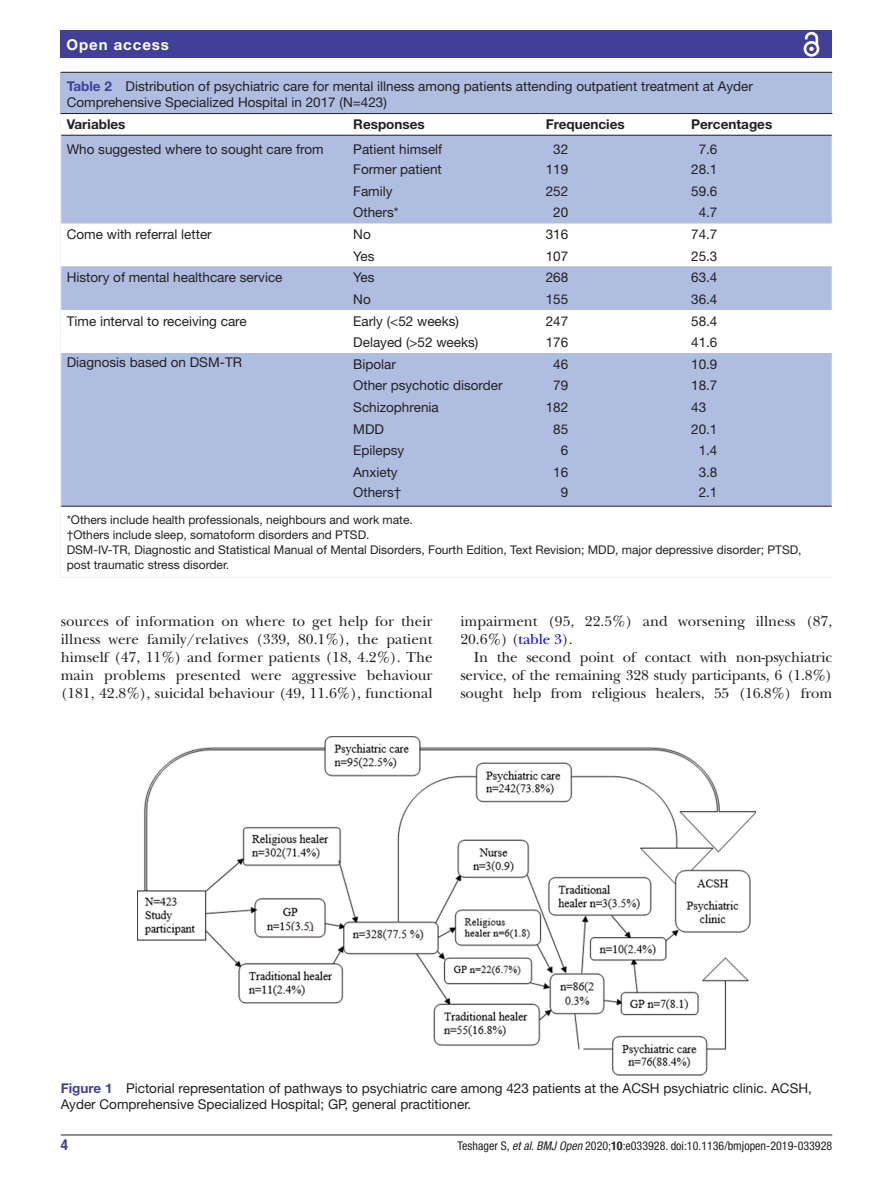
<style>
.page{position:relative;width:893px;height:1191px;background:#fff}
.page>*{position:absolute;margin:0;border:0;box-sizing:border-box;transform-origin:0 0}
.t1{font:15px/18px "New Baskerville";color:#231f20;text-align:justify}
.t2{font:700 15px "Helvetica Neue LT Std";letter-spacing:.065em;color:#fff}
.t3{font:700 condensed 15px "Helvetica Neue LT Std";color:#414099}
.t4{font:13.5px/16.5px "Helvetica Neue LT Std";color:#231f20}
.t5{font:700 13.5px "Helvetica Neue LT Std";color:#231f20}
.t6{font:12px/15px "Helvetica Neue LT Std";color:#231f20}
.t7{font:condensed 12px "Helvetica Neue LT Std";color:#231f20}
.s1{font-weight:700;color:#414099}
.s2{color:#00f}
.s3{font-style:italic}
.s4{font-weight:700}
</style>
<div class="page">
<hr style="left:61px;top:1134px;width:771px;height:1px;background:#231f20">
<div style="left:61px;top:31px;width:771px;height:27px;background:#414099"></div>
<svg style="left:803px;top:31px;width:17px;height:26px"></svg>
<div style="left:61px;top:73px;width:771px;height:505px;background:#afbde1"></div>
<hr style="left:61px;top:72px;width:771px;height:1px;background:#231f20">
<div style="left:61px;top:114px;width:771px;height:464px;background:#fff"></div>
<svg style="left:61px;top:136px;width:771px;height:370px"></svg>
<hr style="left:61px;top:113px;width:286px;height:1px;background:#231f20">
<hr style="left:61px;top:135px;width:286px;height:1px;background:#231f20">
<hr style="left:347px;top:113px;width:193px;height:1px;background:#231f20">
<hr style="left:347px;top:135px;width:193px;height:1px;background:#231f20">
<hr style="left:540px;top:113px;width:145px;height:1px;background:#231f20">
<hr style="left:540px;top:135px;width:145px;height:1px;background:#231f20">
<hr style="left:685px;top:113px;width:147px;height:1px;background:#231f20">
<hr style="left:685px;top:135px;width:147px;height:1px;background:#231f20">
<hr style="left:347px;top:506px;width:193px;height:1px;background:#231f20">
<hr style="left:540px;top:506px;width:145px;height:1px;background:#231f20">
<hr style="left:685px;top:506px;width:147px;height:1px;background:#231f20">
<hr style="left:61px;top:506px;width:286px;height:1px;background:#231f20">
<svg style="left:60px;top:114px;width:1px;height:392px"></svg>
<hr style="left:67px;top:523px;width:765px;height:1px;background:#fff">
<hr style="left:67px;top:538px;width:765px;height:1px;background:#fff">
<hr style="left:67px;top:568px;width:765px;height:1px;background:#fff">
<img style="left:138px;top:736px;width:617px;height:339px">
<p class="t2" style="left:66px;top:35px;width:104px">Open access</p>
<p class="t4" style="left:67px;top:77px;width:688px"><span class="s1">Table 2</span> Distribution of psychiatric care for mental illness among patients attending outpatient treatment at Ayder<br>Comprehensive Specialized Hospital in 2017 (N=423)</p>
<p class="t5" style="left:67px;top:116px;width:60px">Variables</p>
<p class="t5" style="left:353px;top:116px;width:73px">Responses</p>
<p class="t5" style="left:546px;top:116px;width:81px">Frequencies</p>
<p class="t5" style="left:691px;top:116px;width:83px">Percentages</p>
<p class="t4" style="left:67px;top:141px;width:259px">Who suggested where to sought care from</p>
<p class="t4" style="left:353px;top:141px;width:91px">Patient himself</p>
<p class="t4" style="left:553px;top:141px;width:17px">32</p>
<p class="t4" style="left:699px;top:141px;width:20px">7.6</p>
<p class="t4" style="left:353px;top:161px;width:90px">Former patient</p>
<p class="t4" style="left:546px;top:161px;width:24px">119</p>
<p class="t4" style="left:691px;top:161px;width:28px">28.1</p>
<p class="t4" style="left:353px;top:182px;width:41px">Family</p>
<p class="t4" style="left:546px;top:182px;width:24px">252</p>
<p class="t4" style="left:691px;top:182px;width:28px">59.6</p>
<p class="t4" style="left:353px;top:204px;width:47px">Others*</p>
<p class="t4" style="left:553px;top:204px;width:17px">20</p>
<p class="t4" style="left:699px;top:204px;width:20px">4.7</p>
<p class="t4" style="left:67px;top:226px;width:146px">Come with referral letter</p>
<p class="t4" style="left:353px;top:226px;width:19px">No</p>
<p class="t4" style="left:546px;top:226px;width:24px">316</p>
<p class="t4" style="left:691px;top:226px;width:28px">74.7</p>
<p class="t4" style="left:353px;top:247px;width:23px">Yes</p>
<p class="t4" style="left:546px;top:247px;width:24px">107</p>
<p class="t4" style="left:691px;top:247px;width:28px">25.3</p>
<p class="t4" style="left:67px;top:269px;width:217px">History of mental healthcare service</p>
<p class="t4" style="left:353px;top:269px;width:23px">Yes</p>
<p class="t4" style="left:546px;top:269px;width:24px">268</p>
<p class="t4" style="left:691px;top:269px;width:28px">63.4</p>
<p class="t4" style="left:353px;top:291px;width:19px">No</p>
<p class="t4" style="left:546px;top:291px;width:24px">155</p>
<p class="t4" style="left:691px;top:291px;width:28px">36.4</p>
<p class="t4" style="left:67px;top:312px;width:182px">Time interval to receiving care</p>
<p class="t4" style="left:353px;top:312px;width:107px">Early (&lt;52 weeks)</p>
<p class="t4" style="left:546px;top:312px;width:24px">247</p>
<p class="t4" style="left:691px;top:312px;width:28px">58.4</p>
<p class="t4" style="left:353px;top:334px;width:127px">Delayed (&gt;52 weeks)</p>
<p class="t4" style="left:546px;top:334px;width:24px">176</p>
<p class="t4" style="left:691px;top:334px;width:28px">41.6</p>
<p class="t4" style="left:67px;top:354px;width:177px">Diagnosis based on DSM-TR</p>
<p class="t4" style="left:353px;top:355px;width:44px">Bipolar</p>
<p class="t4" style="left:553px;top:355px;width:17px">46</p>
<p class="t4" style="left:691px;top:355px;width:28px">10.9</p>
<p class="t4" style="left:353px;top:377px;width:151px">Other psychotic disorder</p>
<p class="t4" style="left:553px;top:377px;width:17px">79</p>
<p class="t4" style="left:691px;top:377px;width:28px">18.7</p>
<p class="t4" style="left:353px;top:399px;width:87px">Schizophrenia</p>
<p class="t4" style="left:546px;top:399px;width:24px">182</p>
<p class="t4" style="left:691px;top:399px;width:17px">43</p>
<p class="t4" style="left:353px;top:420px;width:32px">MDD</p>
<p class="t4" style="left:553px;top:420px;width:17px">85</p>
<p class="t4" style="left:691px;top:420px;width:28px">20.1</p>
<p class="t4" style="left:353px;top:442px;width:53px">Epilepsy</p>
<p class="t4" style="left:561px;top:442px;width:9px">6</p>
<p class="t4" style="left:699px;top:442px;width:20px">1.4</p>
<p class="t4" style="left:353px;top:464px;width:46px">Anxiety</p>
<p class="t4" style="left:553px;top:464px;width:17px">16</p>
<p class="t4" style="left:699px;top:464px;width:20px">3.8</p>
<p class="t4" style="left:353px;top:484px;width:50px">Others†</p>
<p class="t4" style="left:561px;top:484px;width:9px">9</p>
<p class="t4" style="left:699px;top:484px;width:20px">2.1</p>
<p class="t6" style="left:67px;top:512px;width:736px">*Others include health professionals, neighbours and work mate.<br>†Others include sleep, somatoform disorders and PTSD.<br>DSM-IV-TR, Diagnostic and Statistical Manual of Mental Disorders, Fourth Edition, Text Revision; MDD, major depressive disorder; PTSD, post traumatic stress disorder.</p>
<p class="t1" style="left:61px;top:612px;width:373px">sources of information on where to get help for their illness were family/relatives (339, 80.1%), the patient himself (47, 11%) and former patients (18, 4.2%). The main problems presented were aggressive behaviour (181, 42.8%), suicidal behaviour (49, 11.6%), functional</p>
<p class="t1" style="left:460px;top:612px;width:373px">impairment (95, 22.5%) and worsening illness (87,<br>20.6%) (<span class="s2">table 3</span>).</p>
<p class="t1" style="left:460px;top:648px;width:373px;text-indent:13px">In the second point of contact with non-psychiatric service, of the remaining 328 study participants, 6 (1.8%) sought help from religious healers, 55 (16.8%) from</p>
<p class="t4" style="left:61px;top:1080px;width:753px"><span class="s1">Figure 1</span> Pictorial representation of pathways to psychiatric care among 423 patients at the ACSH psychiatric clinic. ACSH,<br>Ayder Comprehensive Specialized Hospital; GP, general practitioner.</p>
<p class="t3" style="left:61px;top:1135px;width:9px">4</p>
<p class="t7" style="left:458px;top:1138px;width:376px">Teshager S, <span class="s3">et al</span>. <span class="s3">BMJ Open</span> 2020;<span class="s4">10</span>:e033928. doi:10.1136/bmjopen-2019-033928</p>
</div>
